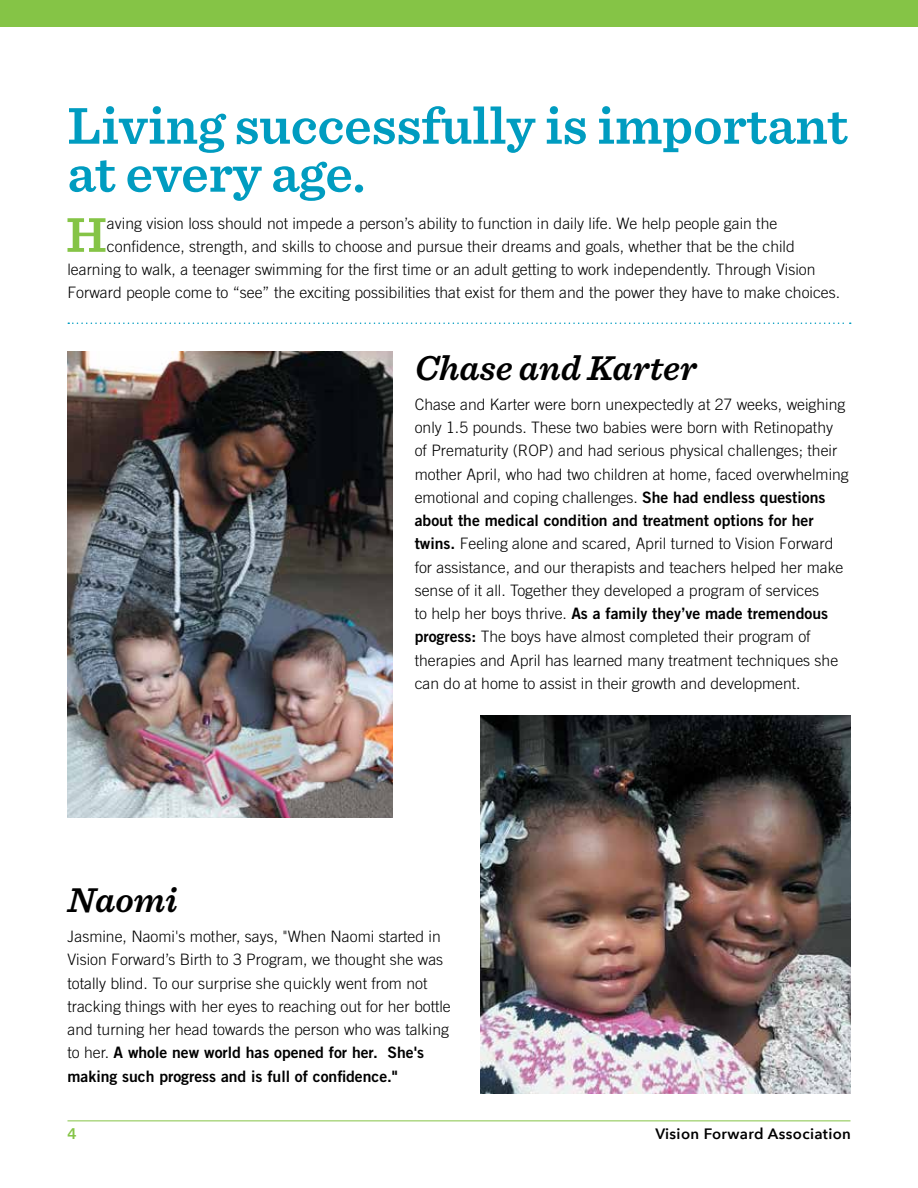
<style>
.page{position:relative;width:918px;height:1188px;background:#fff}
.page>*{position:absolute;margin:0;border:0;box-sizing:border-box;transform-origin:0 0}
.t1{font:600 54px/48px "Sentinel";color:#009cc0}
.t2{font:600 51.15px "Sentinel";color:#85c446}
.t3{font:italic 600 36px "Sentinel";color:#000}
.t4{font:300 15.75px/23.2px "Trade Gothic";color:#000}
.t5{font:15.75px/23.2px "Trade Gothic Bold Two";color:#000}
.t6{font:600 15px "Avenir Next";letter-spacing:.025em;color:#000}
.t7{font:15px "Trade Gothic Bold Two";color:#85c446}
.s1{font-family:"Trade Gothic Bold Two";font-weight:400}
.s2{font-family:"Trade Gothic";font-weight:300}
</style>
<div class="page">
<hr style="left:68px;top:1120px;width:782px;height:1px;background:#85c446">
<img style="left:68px;top:351px;width:325px;height:467px">
<div style="left:0;top:0;width:918px;height:27px;background:#85c446"></div>
<svg style="left:68px;top:322px;width:783px;height:2px"></svg>
<img style="left:480px;top:716px;width:370px;height:378px">
<h1 class="t1" style="left:68px;top:99px;width:782px">Living successfully is important at every age.</h1>
<h2 class="t2" style="left:66px;top:195px;width:42px">H</h2>
<p class="t4" style="left:107px;top:211px;width:672px">aving vision loss should not impede a person’s ability to function in daily life. We help people gain the</p>
<p class="t4" style="left:107px;top:234px;width:689px">confidence, strength, and skills to choose and pursue their dreams and goals, whether that be the child</p>
<p class="t4" style="left:67px;top:258px;width:749px">learning to walk, a teenager swimming for the first time or an adult getting to work independently. Through Vision</p>
<p class="t4" style="left:67px;top:281px;width:774px">Forward people come to “see” the exciting possibilities that exist for them and the power they have to make choices.</p>
<h3 class="t3" style="left:415px;top:340px;width:284px">Chase and Karter</h3>
<p class="t4" style="left:415px;top:392px;width:436px">Chase and Karter were born unexpectedly at 27 weeks, weighing only 1.5 pounds. These two babies were born with Retinopathy of Prematurity (ROP) and had serious physical challenges; their mother April, who had two children at home, faced overwhelming emotional and coping challenges. <span class="s1">She had endless questions</span></p>
<p class="t5" style="left:415px;top:509px;width:400px">about the medical condition and treatment options for her</p>
<p class="t4" style="left:415px;top:532px;width:430px"><span class="s1">twins.</span> Feeling alone and scared, April turned to Vision Forward for assistance, and our therapists and teachers helped her make sense of it all. Together they developed a program of services</p>
<p class="t5" style="left:415px;top:602px;width:415px"><span class="s2">to help her boys thrive.</span> As a family they’ve made tremendous</p>
<p class="t4" style="left:415px;top:625px;width:425px"><span class="s1">progress:</span> The boys have almost completed their program of therapies and April has learned many treatment techniques she can do at home to assist in their growth and development.</p>
<h3 class="t3" style="left:68px;top:872px;width:112px">Naomi</h3>
<p class="t4" style="left:68px;top:925px;width:385px">Jasmine, Naomi's mother, says, "When Naomi started in Vision Forward’s Birth to 3 Program, we thought she was totally blind. To our surprise she quickly went from not tracking things with her eyes to reaching out for her bottle and turning her head towards the person who was talking</p>
<p class="t5" style="left:68px;top:1041px;width:358px"><span class="s2">to her.</span> A whole new world has opened for her. She's making such progress and is full of confidence."</p>
<p class="t7" style="left:68px;top:1124px;width:11px">4</p>
<p class="t6" style="left:655px;top:1121px;width:197px">Vision Forward Association</p>
</div>
